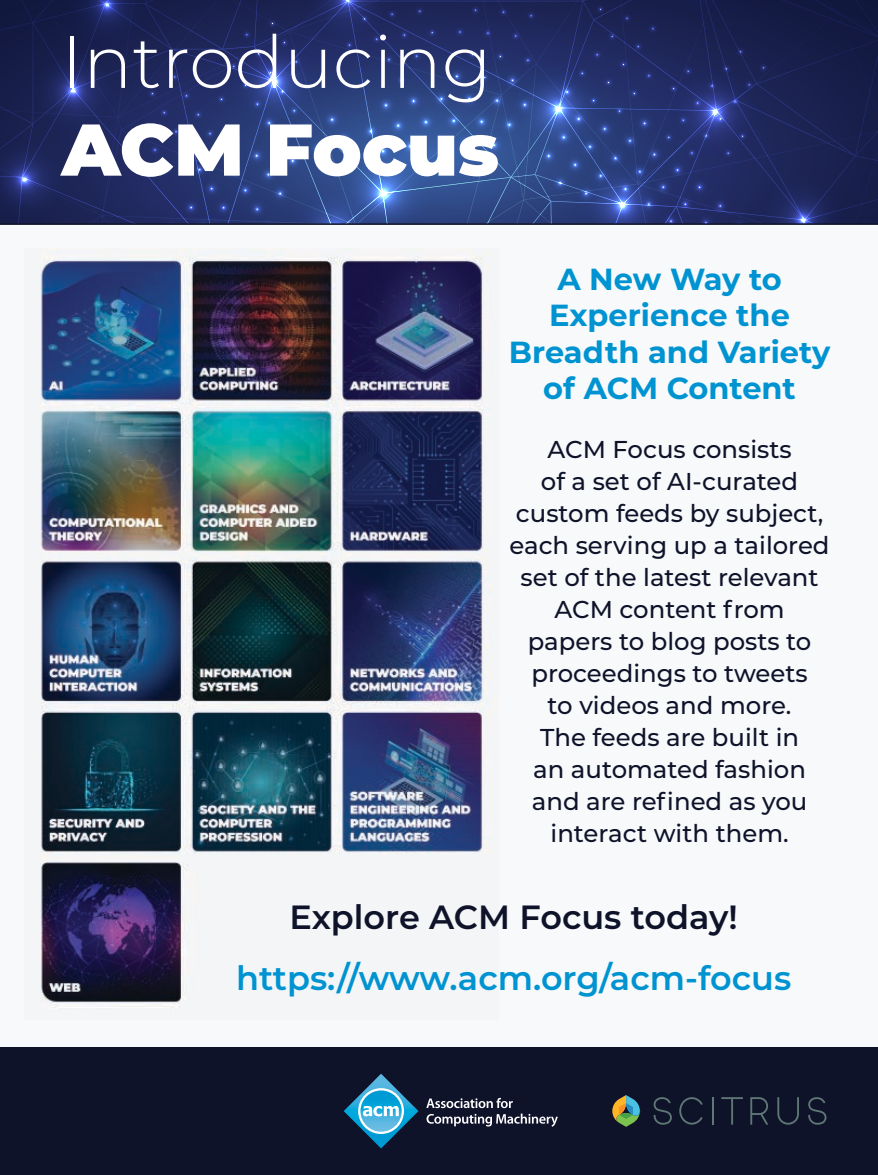
<style>
.page{position:relative;width:878px;height:1175px;background:#fff}
.page>*{position:absolute;margin:0;border:0;box-sizing:border-box;transform-origin:0 0}
.t1{font:300 73.05px "Montserrat";color:#fff}
.t2{font:900 73.05px "Montserrat";color:#fff}
.t3{font:600 33.45px "Montserrat";color:#0093d1}
.t4{font:600 33.45px "Montserrat";color:#0f132a}
.t5{font:700 30.45px/36.6px "Montserrat";color:#0093d1;text-align:center}
.t6{font:500 24.3px/32px "Montserrat";color:#0f132a;text-align:center}
</style>
<div class="page">
<img style="left:24px;top:251px;width:474px;height:768px">
<div style="left:0;top:1047px;width:878px;height:127px;background:#0f132a"></div>
<hr style="left:712px;top:1097px;width:2px;height:27px;background:#5f7876">
<svg style="left:653px;top:1097px;width:19px;height:27px"></svg>
<svg style="left:721px;top:1097px;width:22px;height:27px"></svg>
<svg style="left:808px;top:1097px;width:18px;height:27px"></svg>
<svg style="left:750px;top:1097px;width:18px;height:27px"></svg>
<svg style="left:679px;top:1097px;width:23px;height:27px"></svg>
<svg style="left:777px;top:1097px;width:22px;height:27px"></svg>
<svg style="left:612px;top:1095px;width:27px;height:31px"></svg>
<svg style="left:426px;top:1097px;width:132px;height:29px"></svg>
<svg style="left:343px;top:1074px;width:75px;height:74px"></svg>
<svg style="left:0;top:0;width:878px;height:251px;background:#3c497c"></svg>
<h1 class="t1" style="left:61px;top:12px;width:431px">Introducing</h1>
<h1 class="t2" style="left:61px;top:95px;width:439px">ACM Focus</h1>
<p class="t5" style="left:509px;top:259px;width:323px">A New Way to<br>Experience the<br>Breadth and Variety of ACM Content</p>
<p class="t6" style="left:509px;top:433px;width:321px">ACM Focus consists<br>of a set of AI-curated custom feeds by subject, each serving up a tailored set of the latest relevant<br>ACM content from papers to blog posts to proceedings to tweets<br>to videos and more.<br>The feeds are built in<br>an automated fashion and are refined as you interact with them.</p>
<h2 class="t4" style="left:289px;top:893px;width:449px">Explore ACM Focus today!</h2>
<h2 class="t3" style="left:236px;top:954px;width:556px">https://www.acm.org/acm-focus</h2>
</div>
